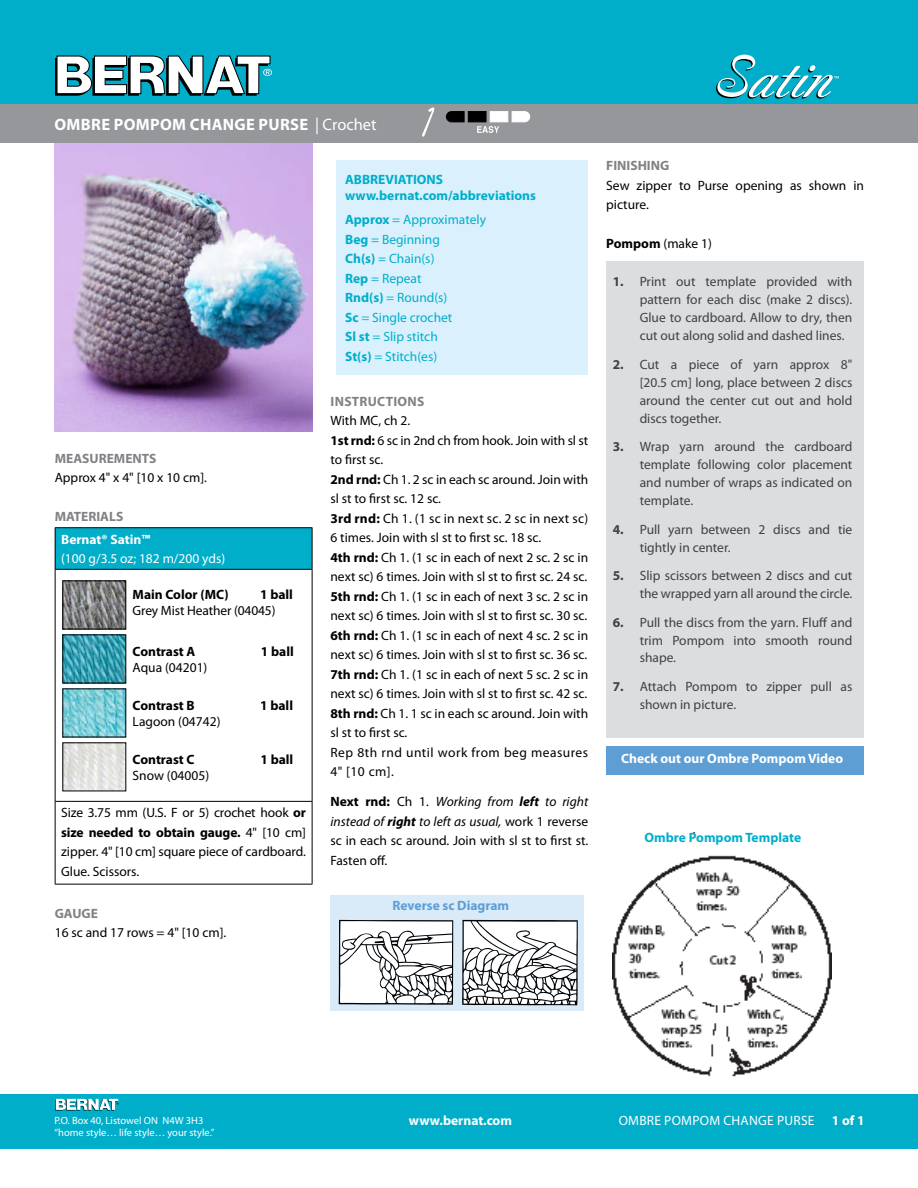
<style>
.page{position:relative;width:918px;height:1188px;background:#fff}
.page>*{position:absolute;margin:0;border:0;box-sizing:border-box;transform-origin:0 0}
.t1{font:700 16.5px "Myriad Pro";letter-spacing:.02em;color:#fff}
.t2{font:13.5px/19.5px "Myriad Pro";color:#000;text-align:justify}
.t3{font:13.5px/18px "Myriad Pro";color:#414042;text-align:justify}
.t4{font:13.5px/19.5px "Myriad Pro";color:#00aeca}
.t5{font:700 13.5px "Myriad Pro";color:#000}
.t6{font:700 13.5px/16.5px "Myriad Pro";color:#00aeca}
.t7{font:700 13.5px "Myriad Pro";color:#fff}
.t8{font:700 13.5px "Myriad Pro";color:#808285}
.t9{font:13.5px "Myriad Pro";color:#fff}
.t10{font:13.5px "Myriad Pro";letter-spacing:.02em;color:#fff}
.t11{font:700 13.5px "Myriad Pro";color:#5d9ed5}
.t12{font:700 13.5px "Myriad Pro";letter-spacing:.02em;color:#808285}
.t13{font:10.5px/11.2px "Myriad Pro";color:#fff}
.t14{font:8.85px "Myriad Pro";color:#f4f4f4}
.s1{font-weight:400}
.s2{font-weight:700}
.s3{font-style:italic}
.s4{font-weight:700;font-style:italic}
</style>
<div class="page">
<div style="left:55px;top:528px;width:257px;height:41px;background:#00aeca"></div>
<hr style="left:55px;top:527px;width:257px;height:1px;background:#000">
<hr style="left:55px;top:528px;width:1px;height:41px;background:#000">
<hr style="left:312px;top:528px;width:1px;height:41px;background:#000">
<hr style="left:55px;top:569px;width:257px;height:1px;background:#000">
<hr style="left:55px;top:570px;width:1px;height:231px;background:#000">
<hr style="left:312px;top:570px;width:1px;height:231px;background:#000">
<hr style="left:55px;top:801px;width:257px;height:1px;background:#000">
<hr style="left:55px;top:802px;width:1px;height:82px;background:#000">
<hr style="left:312px;top:802px;width:1px;height:82px;background:#000">
<hr style="left:55px;top:884px;width:257px;height:1px;background:#000">
<div style="left:606px;top:261px;width:258px;height:476px;background:#dcddde"></div>
<img style="left:55px;top:142px;width:257px;height:289px">
<div style="left:0;top:97px;width:918px;height:45px;background:#95979a"></div>
<div style="left:0;top:0;width:918px;height:103px;background:#00aeca"></div>
<div style="left:1px;top:1095px;width:917px;height:54px;background:#00aeca"></div>
<svg style="left:55px;top:1099px;width:64px;height:12px"></svg>
<svg style="left:56px;top:56px;width:216px;height:40px"></svg>
<svg style="left:716px;top:55px;width:117px;height:44px"></svg>
<svg style="left:511px;top:111px;width:20px;height:12px"></svg>
<div style="left:490px;top:111px;width:18px;height:11px;background:#fff"></div>
<div style="left:468px;top:111px;width:19px;height:11px;background:#000;border:1px solid #000"></div>
<svg style="left:446px;top:111px;width:19px;height:12px"></svg>
<svg style="left:477px;top:126px;width:22px;height:7px"></svg>
<img style="left:64px;top:582px;width:60px;height:45px">
<div style="left:62px;top:580px;width:64px;height:49px;border:1px solid #000"></div>
<img style="left:64px;top:636px;width:60px;height:45px">
<div style="left:62px;top:634px;width:64px;height:49px;border:1px solid #000"></div>
<img style="left:64px;top:690px;width:60px;height:45px">
<img style="left:64px;top:744px;width:60px;height:45px">
<div style="left:337px;top:160px;width:251px;height:215px;background:#daf1fd"></div>
<svg style="left:422px;top:107px;width:12px;height:30px"></svg>
<div style="left:607px;top:746px;width:257px;height:29px;background:#5d9ed5"></div>
<img style="left:613px;top:832px;width:219px;height:245px">
<div style="left:330px;top:895px;width:254px;height:115px;background:#d9ebf9"></div>
<svg style="left:339px;top:920px;width:114px;height:85px;background:#cecfd0"></svg>
<svg style="left:462px;top:920px;width:116px;height:85px;background:#c2c3c4"></svg>
<p class="t1" style="left:54px;top:114px;width:324px">OMBRE POMPOM CHANGE PURSE <span class="s1">| Crochet</span></p>
<p class="t6" style="left:345px;top:171px;width:193px">ABBREVIATIONS www.bernat.com/abbreviations</p>
<p class="t8" style="left:55px;top:449px;width:103px">MEASUREMENTS</p>
<p class="t2" style="left:55px;top:468px;width:154px">Approx 4" x 4" [10 x 10 cm].</p>
<p class="t8" style="left:55px;top:508px;width:70px">MATERIALS</p>
<p class="t7" style="left:61px;top:530px;width:91px">Bernat® Satin™</p>
<p class="t9" style="left:61px;top:550px;width:166px">(100 g/3.5 oz; 182 m/200 yds)</p>
<p class="t5" style="left:133px;top:585px;width:98px">Main Color (MC)</p>
<p class="t5" style="left:260px;top:585px;width:34px">1 ball</p>
<p class="t2" style="left:133px;top:601px;width:144px">Grey Mist Heather (04045)</p>
<p class="t5" style="left:133px;top:642px;width:64px">Contrast A</p>
<p class="t5" style="left:261px;top:642px;width:34px">1 ball</p>
<p class="t2" style="left:133px;top:658px;width:76px">Aqua (04201)</p>
<p class="t5" style="left:133px;top:696px;width:64px">Contrast B</p>
<p class="t5" style="left:260px;top:696px;width:34px">1 ball</p>
<p class="t2" style="left:133px;top:712px;width:89px">Lagoon (04742)</p>
<p class="t5" style="left:133px;top:750px;width:64px">Contrast C</p>
<p class="t5" style="left:260px;top:750px;width:34px">1 ball</p>
<p class="t2" style="left:133px;top:766px;width:78px">Snow (04005)</p>
<p class="t2" style="left:61px;top:803px;width:246px">Size 3.75 mm (U.S. F or 5) crochet hook <span class="s2">or size needed to obtain gauge.</span> 4" [10 cm] zipper. 4" [10 cm] square piece of cardboard.<br>Glue. Scissors.</p>
<p class="t8" style="left:55px;top:904px;width:45px">GAUGE</p>
<p class="t2" style="left:55px;top:923px;width:173px">16 sc and 17 rows = 4" [10 cm].</p>
<p class="t4" style="left:345px;top:210px;width:142px"><span class="s2">Approx</span> = Approximately<br><span class="s2">Beg</span> = Beginning<br><span class="s2">Ch(s)</span> = Chain(s)<br><span class="s2">Rep</span> = Repeat<br><span class="s2">Rnd(s)</span> = Round(s)<br><span class="s2">Sc</span> = Single crochet<br><span class="s2">Sl st</span> = Slip stitch<br><span class="s2">St(s)</span> = Stitch(es)</p>
<p class="t12" style="left:331px;top:392px;width:95px">INSTRUCTIONS</p>
<p class="t2" style="left:331px;top:411px;width:259px;text-align:left">With MC, ch 2.<br><span class="s2">1st rnd:</span> 6 sc in 2nd ch from hook. Join with sl st to first sc.<br><span class="s2">2nd rnd:</span> Ch 1. 2 sc in each sc around. Join with sl st to first sc. 12 sc.<br><span class="s2">3rd rnd:</span> Ch 1. (1 sc in next sc. 2 sc in next sc)<br>6 times. Join with sl st to first sc. 18 sc.<br><span class="s2">4th rnd:</span> Ch 1. (1 sc in each of next 2 sc. 2 sc in next sc) 6 times. Join with sl st to first sc. 24 sc.<br><span class="s2">5th rnd:</span> Ch 1. (1 sc in each of next 3 sc. 2 sc in next sc) 6 times. Join with sl st to first sc. 30 sc.<br><span class="s2">6th rnd:</span> Ch 1. (1 sc in each of next 4 sc. 2 sc in next sc) 6 times. Join with sl st to first sc. 36 sc.<br><span class="s2">7th rnd:</span> Ch 1. (1 sc in each of next 5 sc. 2 sc in next sc) 6 times. Join with sl st to first sc. 42 sc.<br><span class="s2">8th rnd:</span> Ch 1. 1 sc in each sc around. Join with sl st to first sc.<br>Rep 8th rnd until work from beg measures 4" [10 cm].</p>
<p class="t2" style="left:331px;top:792px;width:259px"><span class="s2">Next rnd:</span> Ch 1. <span class="s3">Working from</span> <span class="s4">left</span> <span class="s3">to right instead of</span> <span class="s4">right</span> <span class="s3">to left as usual,</span> work 1 reverse sc in each sc around. Join with sl st to first st.<br>Fasten off.</p>
<p class="t11" style="left:393px;top:896px;width:118px">Reverse sc Diagram</p>
<p class="t14" style="left:834px;top:73px;width:7px">™</p>
<p class="t8" style="left:606px;top:157px;width:65px">FINISHING</p>
<p class="t2" style="left:606px;top:175px;width:259px">Sew zipper to Purse opening as shown in picture.</p>
<p class="t2" style="left:606px;top:234px;width:107px"><span class="s2">Pompom</span> (make 1)</p>
<p class="t3" style="left:640px;top:272px;width:214px;text-indent:-27px"><span class="s2">1.</span> Print out template provided with pattern for each disc (make 2 discs).<br>Glue to cardboard. Allow to dry, then cut out along solid and dashed lines.</p>
<p class="t3" style="left:640px;top:355px;width:214px;text-indent:-27px"><span class="s2">2.</span> Cut a piece of yarn approx 8" [20.5 cm] long, place between 2 discs around the center cut out and hold discs together.</p>
<p class="t3" style="left:640px;top:437px;width:214px;text-indent:-27px"><span class="s2">3.</span> Wrap yarn around the cardboard template following color placement and number of wraps as indicated on template.</p>
<p class="t3" style="left:640px;top:520px;width:214px;text-indent:-27px"><span class="s2">4.</span> Pull yarn between 2 discs and tie tightly in center.</p>
<p class="t3" style="left:613px;top:566px;width:241px;text-align:right"><span class="s2">5.</span> Slip scissors between 2 discs and cut the wrapped yarn all around the circle.</p>
<p class="t3" style="left:640px;top:613px;width:214px;text-indent:-27px"><span class="s2">6.</span> Pull the discs from the yarn. Fluff and trim Pompom into smooth round shape.</p>
<p class="t3" style="left:640px;top:677px;width:214px;text-indent:-27px"><span class="s2">7.</span> Attach Pompom to zipper pull as shown in picture.</p>
<p class="t7" style="left:621px;top:749px;width:223px">Check out our Ombre Pompom Video</p>
<p class="t6" style="left:644px;top:829px;width:158px">Ombre Pompom Template</p>
<p class="t13" style="left:54px;top:1115px;width:162px">P.O. Box 40, Listowel ON N4W 3H3 “home style… life style… your style.”</p>
<p class="t7" style="left:409px;top:1112px;width:105px">www.bernat.com</p>
<p class="t10" style="left:619px;top:1113px;width:197px">OMBRE POMPOM CHANGE PURSE</p>
<p class="t7" style="left:832px;top:1112px;width:34px">1 of 1</p>
</div>
